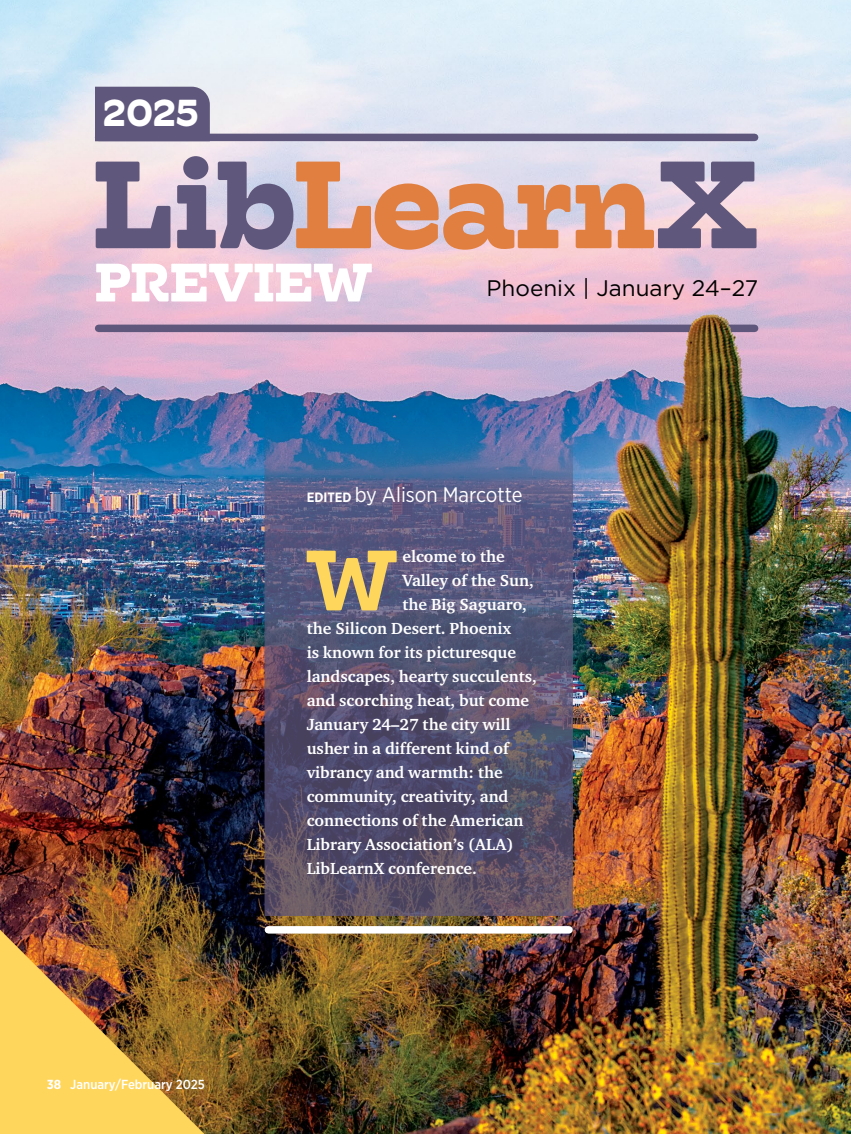
<style>
.page{position:relative;width:851px;height:1134px;background:#fff}
.page>*{position:absolute;margin:0;border:0;box-sizing:border-box;transform-origin:0 0}
.t1{font:700 123.75px "Hatch";letter-spacing:-.01em;color:#e07f3f}
.body{font:500 85.05px "Hatch";color:#ffd65c}
.t2{font:700 54px "Hatch";letter-spacing:-.005em;color:#fff}
.head{font:700 37.5px "Hatch";color:#fff}
.t3{font:22.5px "Gotham";color:#000}
.byline{font:21px "Gotham Narrow";color:#fff}
.body-2{font:700 16.5px "Charter ITC Std";color:#fff}
.t4{font:500 13.2px "Gotham Narrow";color:#fff}
.s1{color:#60577c}
.s2{font-weight:700;font-size:13.5px}
.s3{font-weight:700}
</style>
<div class="page">
<img style="left:0;top:0;width:850px;height:1134px">
<div style="left:99px;top:134px;width:655px;height:7px;background:#60577c"></div>
<div style="left:99px;top:325px;width:655px;height:7px;background:#60577c"></div>
<div style="left:95px;top:87px;width:115px;height:54px;background:#60577c"></div>
<img style="left:0;top:930px;width:204px;height:204px">
<svg style="left:265px;top:401px;width:307px;height:515px;background:#52577a"></svg>
<div style="left:268px;top:926px;width:301px;height:8px;background:#fff"></div>
<img style="left:584px;top:0;width:266px;height:1084px">
<p class="head" style="left:103px;top:87px;width:97px">2025</p>
<p class="t1" style="left:93px;top:122px;width:667px"><span class="s1">Lib</span>Learn<span class="s1">X</span></p>
<p class="t2" style="left:95px;top:246px;width:279px">PREVIEW</p>
<p class="t3" style="left:486px;top:273px;width:273px">Phoenix | January 24–27</p>
<p class="byline" style="left:307px;top:482px;width:217px"><span class="s2">EDITED</span> by Alison Marcotte</p>
<p class="t4" style="left:47px;top:1076px;width:160px"><span class="s3">38</span> January/February 2025</p>
<p class="body" style="left:305px;top:523px;width:94px">W</p>
<p class="body-2" style="left:402px;top:546px;width:104px">elcome to the</p>
<p class="body-2" style="left:402px;top:570px;width:133px">Valley of the Sun,</p>
<p class="body-2" style="left:402px;top:594px;width:126px">the Big Saguaro,</p>
<p class="body-2" style="left:307px;top:618px;width:206px">the Silicon Desert. Phoenix</p>
<p class="body-2" style="left:307px;top:642px;width:211px">is known for its picturesque</p>
<p class="body-2" style="left:307px;top:666px;width:232px">landscapes, hearty succulents,</p>
<p class="body-2" style="left:307px;top:690px;width:224px">and scorching heat, but come</p>
<p class="body-2" style="left:307px;top:714px;width:205px">January 24–27 the city will</p>
<p class="body-2" style="left:307px;top:738px;width:203px">usher in a different kind of</p>
<p class="body-2" style="left:307px;top:762px;width:198px">vibrancy and warmth: the</p>
<p class="body-2" style="left:307px;top:786px;width:203px">community, creativity, and</p>
<p class="body-2" style="left:307px;top:810px;width:218px">connections of the American</p>
<p class="body-2" style="left:307px;top:834px;width:208px">Library Association’s (ALA)</p>
<p class="body-2" style="left:307px;top:858px;width:172px">LibLearnX conference.</p>
</div>
